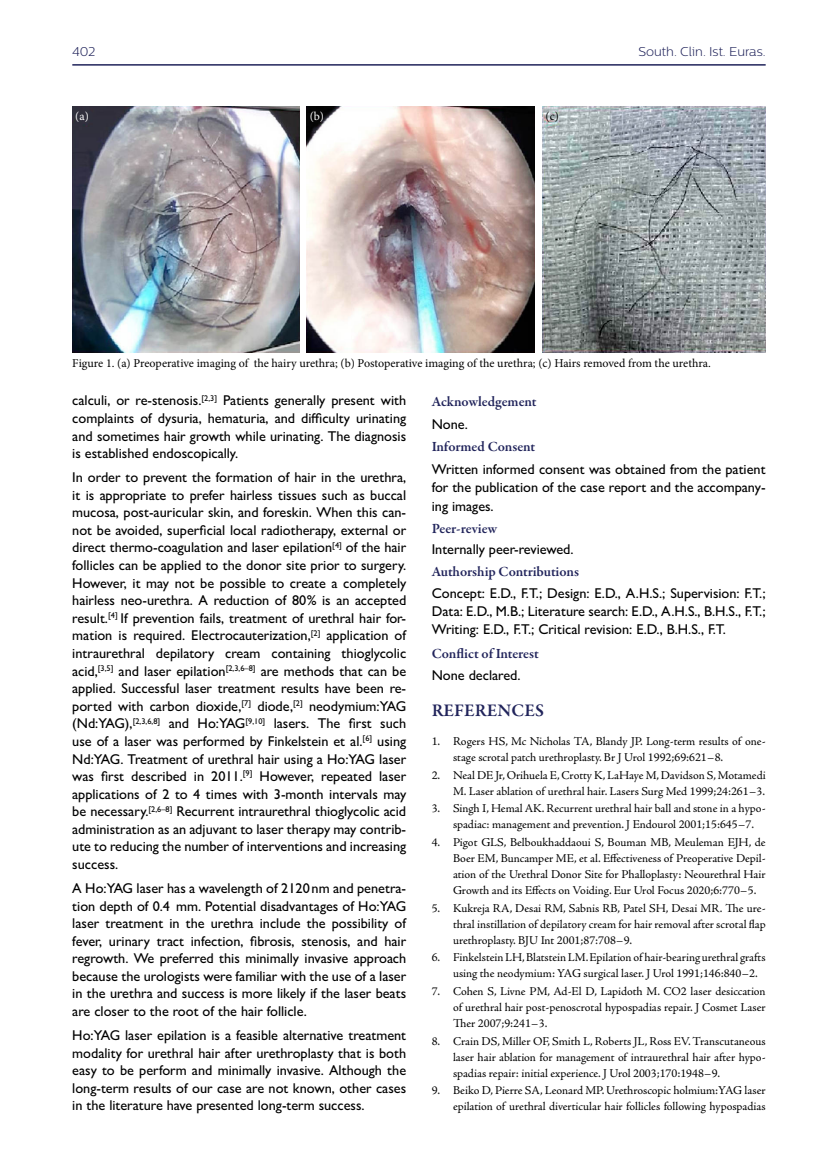
<style>
.page{position:relative;width:838px;height:1170px;background:#fff}
.page>*{position:absolute;margin:0;border:0;box-sizing:border-box;transform-origin:0 0}
.t1{font:600 18px "Garamond Premr Pro";letter-spacing:.01em;color:#21245b}
.t2{font:500 14.25px/17.5px "Gill Sans MT Pro";color:#000;text-align:justify}
.t3{font:600 14.25px "Garamond Premr Pro";letter-spacing:-.005em;color:#21245b}
.t4{font:300 12.75px "Centrale Sans";color:#21245b}
.t5{font:12px/16.2px "Adobe Jenson Pro";color:#000;text-align:justify}
.t6{font:12px "Minion Pro";color:#000}
.t7{font:12px "Minion Pro";color:#fff}
</style>
<div class="page">
<hr style="left:72px;top:64px;width:693px;height:2px;background:#21245b">
<img style="left:72px;top:106px;width:227px;height:246px">
<img style="left:306px;top:106px;width:229px;height:246px">
<img style="left:542px;top:106px;width:223px;height:246px">
<p class="t4" style="left:72px;top:45px;width:25px">402</p>
<p class="t4" style="left:638px;top:45px;width:129px">South. Clin. Ist. Euras.</p>
<p class="t7" style="left:75px;top:108px;width:15px">(a)</p>
<p class="t7" style="left:310px;top:108px;width:16px">(b)</p>
<p class="t6" style="left:545px;top:108px;width:15px">(c)</p>
<p class="t6" style="left:72px;top:355px;width:640px">Figure 1. (a) Preoperative imaging of the hairy urethra; (b) Postoperative imaging of the urethra; (c) Hairs removed from the urethra.</p>
<p class="t2" style="left:72px;top:391px;width:335px">calculi, or re-stenosis.<sup>[2,3]</sup> Patients generally present with complaints of dysuria, hematuria, and difficulty urinating and sometimes hair growth while urinating. The diagnosis is established endoscopically.</p>
<p class="t2" style="left:72px;top:468px;width:335px">In order to prevent the formation of hair in the urethra, it is appropriate to prefer hairless tissues such as buccal mucosa, post-auricular skin, and foreskin. When this can&shy;not be avoided, superficial local radiotherapy, external or direct thermo-coagulation and laser epilation<sup>[4]</sup> of the hair follicles can be applied to the donor site prior to surgery.<br>However, it may not be possible to create a completely hairless neo-urethra. A reduction of 80% is an accepted result.<sup>[4]</sup> If prevention fails, treatment of urethral hair for&shy;mation is required. Electrocauterization,<sup>[2]</sup> application of intraurethral depilatory cream containing thioglycolic acid,<sup>[3,5]</sup> and laser epilation<sup>[2,3,6–8]</sup> are methods that can be applied. Successful laser treatment results have been re&shy;ported with carbon dioxide,<sup>[7]</sup> diode,<sup>[2]</sup> neodymium:YAG (Nd:YAG),<sup>[2,3,6,8]</sup> and Ho:YAG<sup>[9,10]</sup> lasers. The first such use of a laser was performed by Finkelstein et al.<sup>[6]</sup> using Nd:YAG. Treatment of urethral hair using a Ho:YAG laser was first described in 2011.<sup>[9]</sup> However, repeated laser applications of 2 to 4 times with 3-month intervals may be necessary.<sup>[2,6–8]</sup> Recurrent intraurethral thioglycolic acid administration as an adjuvant to laser therapy may contrib&shy;ute to reducing the number of interventions and increasing success.</p>
<p class="t2" style="left:72px;top:879px;width:335px">A Ho:YAG laser has a wavelength of 2120 nm and penetra&shy;tion depth of 0.4 mm. Potential disadvantages of Ho:YAG laser treatment in the urethra include the possibility of fever, urinary tract infection, fibrosis, stenosis, and hair regrowth. We preferred this minimally invasive approach because the urologists were familiar with the use of a laser in the urethra and success is more likely if the laser beats are closer to the root of the hair follicle.</p>
<p class="t2" style="left:72px;top:1026px;width:335px">Ho:YAG laser epilation is a feasible alternative treatment modality for urethral hair after urethroplasty that is both easy to be perform and minimally invasive. Although the long-term results of our case are not known, other cases in the literature have presented long-term success.</p>
<p class="t3" style="left:432px;top:393px;width:106px">Acknowledgement</p>
<p class="t2" style="left:432px;top:415px;width:38px">None.</p>
<p class="t3" style="left:432px;top:438px;width:105px">Informed Consent</p>
<p class="t2" style="left:432px;top:459px;width:335px;line-height:18.5px">Written informed consent was obtained from the patient for the publication of the case report and the accompany&shy;ing images.</p>
<p class="t3" style="left:432px;top:519px;width:67px">Peer-review</p>
<p class="t2" style="left:432px;top:540px;width:143px">Internally peer-reviewed.</p>
<p class="t3" style="left:432px;top:563px;width:149px">Authorship Contributions</p>
<p class="t2" style="left:432px;top:584px;width:335px">Concept: E.D., F.T.; Design: E.D., A.H.S.; Supervision: F.T.; Data: E.D., M.B.; Literature search: E.D., A.H.S., B.H.S., F.T.; Writing: E.D., F.T.; Critical revision: E.D., B.H.S., F.T.</p>
<p class="t3" style="left:432px;top:644px;width:109px">Conflict of Interest</p>
<p class="t2" style="left:432px;top:665px;width:90px">None declared.</p>
<p class="t1" style="left:432px;top:699px;width:114px">REFERENCES</p>
<p class="t5" style="left:453px;top:733px;width:314px;text-indent:-21px">1. Rogers HS, Mc Nicholas TA, Blandy JP. Long-term results of one&shy;stage scrotal patch urethroplasty. Br J Urol 1992;69:621−8.</p>
<p class="t5" style="left:432px;top:766px;width:335px;text-align:right">2. Neal DE Jr, Orihuela E, Crotty K, LaHaye M, Davidson S, Motamedi<br>M. Laser ablation of urethral hair. Lasers Surg Med 1999;24:261−3.</p>
<p class="t5" style="left:453px;top:800px;width:314px;text-indent:-21px">3. Singh I, Hemal AK. Recurrent urethral hair ball and stone in a hypo&shy;spadiac: management and prevention. J Endourol 2001;15:645−7.</p>
<p class="t5" style="left:453px;top:834px;width:314px;text-indent:-21px">4. Pigot GLS, Belboukhaddaoui S, Bouman MB, Meuleman EJH, de Boer EM, Buncamper ME, et al. Effectiveness of Preoperative Depil&shy;ation of the Urethral Donor Site for Phalloplasty: Neourethral Hair Growth and its Effects on Voiding. Eur Urol Focus 2020;6:770−5.</p>
<p class="t5" style="left:453px;top:899px;width:314px;text-indent:-21px">5. Kukreja RA, Desai RM, Sabnis RB, Patel SH, Desai MR. The ure&shy;thral instillation of depilatory cream for hair removal after scrotal flap urethroplasty. BJU Int 2001;87:708−9.</p>
<p class="t5" style="left:453px;top:949px;width:314px;text-indent:-21px">6. Finkelstein LH, Blatstein LM. Epilation of hair-bearing urethral grafts using the neodymium: YAG surgical laser. J Urol 1991;146:840−2.</p>
<p class="t5" style="left:453px;top:983px;width:314px;text-indent:-21px">7. Cohen S, Livne PM, Ad-El D, Lapidoth M. CO2 laser desiccation of urethral hair post-penoscrotal hypospadias repair. J Cosmet Laser Ther 2007;9:241−3.</p>
<p class="t5" style="left:453px;top:1032px;width:314px;text-indent:-21px">8. Crain DS, Miller OF, Smith L, Roberts JL, Ross EV. Transcutaneous laser hair ablation for management of intraurethral hair after hypo&shy;spadias repair: initial experience. J Urol 2003;170:1948−9.</p>
<p class="t5" style="left:432px;top:1082px;width:335px;text-align:right">9. Beiko D, Pierre SA, Leonard MP. Urethroscopic holmium:YAG laser epilation of urethral diverticular hair follicles following hypospadias</p>
</div>
